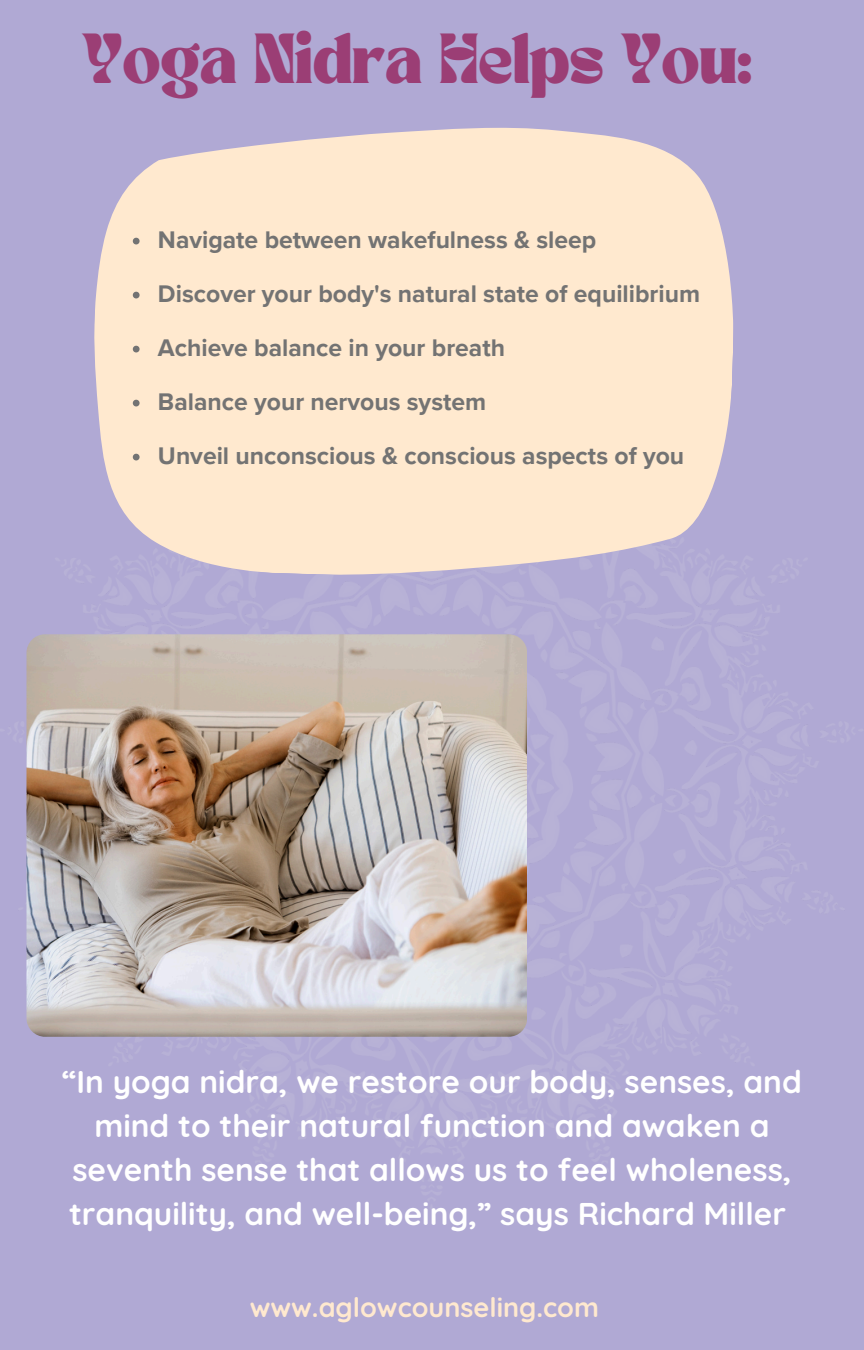
<style>
.page{position:relative;width:864px;height:1350px;background:#b0a9d4}
.page>*{position:absolute;margin:0;border:0;box-sizing:border-box;transform-origin:0 0}
.t1{font:49.5px "TANNIMBUS";color:#9b3e75}
.t2{font:700 31.5px/43.9px "Quicksand";color:#fff;text-align:center}
.t3{font:700 27px "Quicksand";color:#ffe9cf}
.t4{font:700 24.75px "Proxima Nova";color:#737373}
</style>
<div class="page">
<svg style="left:94px;top:127px;width:640px;height:448px;background:#f6e1cf"></svg>
<img style="left:27px;top:634px;width:499px;height:403px;border-radius:19px">
<svg style="left:133px;top:238px;width:7px;height:6px"></svg>
<svg style="left:133px;top:292px;width:7px;height:6px"></svg>
<svg style="left:133px;top:346px;width:7px;height:6px"></svg>
<svg style="left:133px;top:400px;width:7px;height:6px"></svg>
<svg style="left:133px;top:454px;width:7px;height:6px"></svg>
<p class="t1" style="left:82px;top:31px;width:672px">Yoga Nidra Helps You:</p>
<h1 class="t4" style="left:158px;top:225px;width:440px">Navigate between wakefulness &amp; sleep</h1>
<p class="t4" style="left:158px;top:279px;width:544px">Discover your body's natural state of equilibrium</p>
<p class="t4" style="left:158px;top:333px;width:349px">Achieve balance in your breath</p>
<p class="t4" style="left:158px;top:387px;width:330px">Balance your nervous system</p>
<p class="t4" style="left:158px;top:441px;width:528px">Unveil unconscious &amp; conscious aspects of you</p>
<p class="t2" style="left:62px;top:1059px;width:741px">“In yoga nidra, we restore our body, senses, and mind to their natural function and awaken a seventh sense that allows us to feel wholeness, tranquility, and well-being,” says Richard Miller</p>
<p class="t3" style="left:250px;top:1290px;width:351px">www.aglowcounseling.com</p>
</div>
